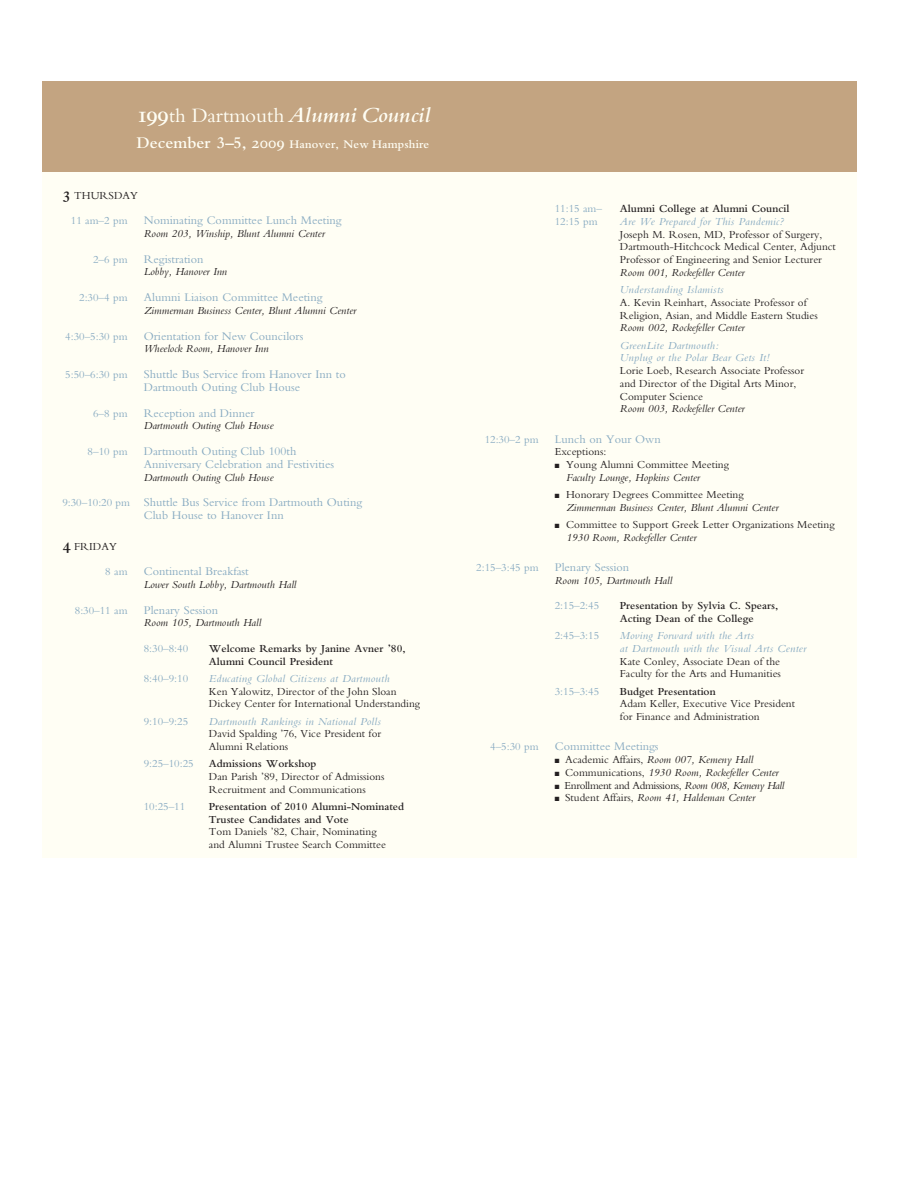
<style>
.page{position:relative;width:918px;height:1188px;background:#fff}
.page>*{position:absolute;margin:0;border:0;box-sizing:border-box;transform-origin:0 0}
.t1{font:italic 600 22.35px "Bembo";color:#fffef4;scale:1.05 1}
.t2{font:12.15px/12.9px "Bembo";color:#87aac1}
.t3{font:600 12.15px "Bembo";letter-spacing:.015em;color:#fffef4}
.t4{font:11.25px/12.8px "Bembo";color:#231f20}
.t5{font:italic 11.25px/12.8px "Bembo";color:#231f20}
.t6{font:11.25px "Bembo";color:#87aac1}
.t7{font:600 11.25px/12.8px "Bembo";color:#231f20}
.t8{font:11.25px "Bembo";letter-spacing:-.03em;color:#231f20}
.s1{font-family:"Bembo Semibold Expert";font-weight:400;font-style:normal;font-size:24.15px}
.s2{font-weight:400;font-style:normal;font-size:20.4px}
.s3{font-weight:400;font-style:normal;font-size:21.15px}
.s4{font-size:16.95px}
.s5{font-family:"Bembo Semibold Expert";font-weight:400;font-size:16.95px}
.s6{font-family:"Bembo Semibold Expert";font-size:17.25px}
.s7{font-size:11.25px}
.s8{font-style:italic;color:#87aac1}
.s9{font-weight:600}
.s10{font-style:italic}
.s11{font-style:normal}
</style>
<div class="page">
<div style="left:42px;top:81px;width:814px;height:777px;background:#fffef4"></div>
<div style="left:42px;top:81px;width:814px;height:90px;background:#c3a481"></div>
<p class="t1" style="left:136px;top:102px;width:282px"><span class="s1">199</span><span class="s2">th</span> <span class="s3">Dartmouth</span> Alumni Council</p>
<p class="t3" style="left:136px;top:138px;width:294px"><span class="s4">December 3–5</span><span class="s5">, 2009</span> Hanover, New Hampshire</p>
<p class="t4" style="left:62px;top:188px;width:77px"><span class="s6">3</span> THuRSDAY</p>
<p class="t6" style="left:71px;top:214px;width:58px">11 am–2 pm</p>
<p class="t2" style="left:144px;top:214px;width:199px">Nominating Committee Lunch Meeting</p>
<p class="t5" style="left:144px;top:227px;width:182px">Room 203, Winship, Blunt Alumni Center</p>
<p class="t6" style="left:93px;top:253px;width:36px">2–6 pm</p>
<p class="t2" style="left:144px;top:252px;width:61px">Registration</p>
<p class="t5" style="left:144px;top:265px;width:85px">Lobby, Hanover Inn</p>
<p class="t6" style="left:79px;top:291px;width:50px">2:30–4 pm</p>
<p class="t2" style="left:144px;top:291px;width:180px">Alumni Liaison Committee Meeting</p>
<p class="t5" style="left:144px;top:304px;width:214px">Zimmerman Business Center, Blunt Alumni Center</p>
<p class="t6" style="left:65px;top:329px;width:64px">4:30–5:30 pm</p>
<p class="t2" style="left:144px;top:329px;width:161px">Orientation for New Councilors</p>
<p class="t5" style="left:144px;top:342px;width:126px">Wheelock Room, Hanover Inn</p>
<p class="t6" style="left:65px;top:368px;width:64px">5:50–6:30 pm</p>
<p class="t2" style="left:144px;top:368px;width:204px">Shuttle Bus Service from Hanover Inn to<br>Dartmouth Outing Club House</p>
<p class="t6" style="left:93px;top:407px;width:36px">6–8 pm</p>
<p class="t2" style="left:144px;top:406px;width:112px">Reception and Dinner</p>
<p class="t5" style="left:144px;top:419px;width:131px">Dartmouth Outing Club House</p>
<p class="t6" style="left:88px;top:445px;width:41px">8–10 pm</p>
<p class="t2" style="left:144px;top:445px;width:192px">Dartmouth Outing Club 100th<br>Anniversary Celebration and Festivities</p>
<p class="t5" style="left:144px;top:471px;width:131px">Dartmouth Outing Club House</p>
<p class="t2" style="left:62px;top:496px;width:301px;text-align:center"><span class="s7">9:30–10:20 pm</span> Shuttle Bus Service from Dartmouth Outing<br>Club House to Hanover Inn</p>
<p class="t4" style="left:62px;top:539px;width:56px"><span class="s6">4</span> FRIDAY</p>
<p class="t6" style="left:105px;top:565px;width:24px">8 am</p>
<p class="t2" style="left:144px;top:565px;width:107px">Continental Breakfast</p>
<p class="t5" style="left:144px;top:578px;width:154px">Lower South Lobby, Dartmouth Hall</p>
<p class="t6" style="left:75px;top:604px;width:54px">8:30–11 am</p>
<p class="t2" style="left:144px;top:603px;width:76px">Plenary Session</p>
<p class="t5" style="left:144px;top:616px;width:119px">Room 105, Dartmouth Hall</p>
<p class="t6" style="left:144px;top:642px;width:46px">8:30–8:40</p>
<p class="t7" style="left:209px;top:642px;width:198px">Welcome Remarks by Janine Avner ’80,<br>Alumni Council President</p>
<p class="t6" style="left:144px;top:672px;width:46px">8:40–9:10</p>
<p class="t4" style="left:209px;top:672px;width:213px"><span class="s8">Educating Global Citizens at Dartmouth<br></span>Ken Yalowitz, Director of the John Sloan<br>Dickey Center for International understanding</p>
<p class="t6" style="left:144px;top:714px;width:46px">9:10–9:25</p>
<p class="t4" style="left:209px;top:714px;width:174px;text-align:justify"><span class="s8">Dartmouth Rankings in National Polls </span>David Spalding ’76, Vice President for Alumni Relations</p>
<p class="t6" style="left:144px;top:757px;width:51px">9:25–10:25</p>
<p class="t4" style="left:209px;top:757px;width:177px"><span class="s9">Admissions Workshop<br></span>Dan Parish ’89, Director of Admissions<br>Recruitment and Communications</p>
<p class="t6" style="left:144px;top:800px;width:43px">10:25–11</p>
<p class="t4" style="left:209px;top:800px;width:197px"><span class="s9">Presentation of 2010 Alumni-Nominated Trustee Candidates and Vote<br></span>Tom Daniels ’82, Chair, Nominating<br>and Alumni Trustee Search Committee</p>
<p class="t6" style="left:555px;top:202px;width:49px">11:15 am–</p>
<p class="t7" style="left:620px;top:202px;width:171px">Alumni College at Alumni Council</p>
<p class="t6" style="left:555px;top:215px;width:44px">12:15 pm</p>
<p class="t4" style="left:620px;top:215px;width:217px"><span class="s8">Are We Prepared for This Pandemic?<br></span>Joseph M. Rosen, MD, Professor of Surgery, Dartmouth-Hitchcock Medical Center, Adjunct Professor of Engineering and Senior Lecturer <span class="s10">Room 001, Rockefeller Center</span></p>
<p class="t4" style="left:620px;top:283px;width:199px"><span class="s8">Understanding Islamists<br></span>A. Kevin Reinhart, Associate Professor of Religion, Asian, and Middle Eastern Studies <span class="s10">Room 002, Rockefeller Center</span></p>
<p class="t4" style="left:620px;top:339px;width:186px"><span class="s8">GreenLite Dartmouth:<br>Unplug or the Polar Bear Gets It!<br></span>Lorie Loeb, Research Associate Professor and Director of the Digital Arts Minor,<br>Computer Science<br><span class="s10">Room 003, Rockefeller Center</span></p>
<p class="t6" style="left:485px;top:432px;width:55px">12:30–2 pm</p>
<p class="t2" style="left:555px;top:432px;width:107px">Lunch on Your Own</p>
<p class="t4" style="left:555px;top:445px;width:53px">Exceptions:</p>
<p class="t4" style="left:566px;top:458px;width:165px;text-indent:-11px">■ Young Alumni Committee Meeting<br><span class="s10">Faculty Lounge, Hopkins Center</span></p>
<p class="t5" style="left:566px;top:488px;width:214px;text-indent:-11px">■ <span class="s11">Honorary Degrees Committee Meeting<br></span>Zimmerman Business Center, Blunt Alumni Center</p>
<p class="t4" style="left:566px;top:518px;width:270px;text-indent:-11px">■ Committee to Support Greek Letter Organizations Meeting<br><span class="s10">1930 Room, Rockefeller Center</span></p>
<p class="t6" style="left:476px;top:561px;width:64px">2:15–3:45 pm</p>
<p class="t2" style="left:555px;top:561px;width:76px">Plenary Session</p>
<p class="t5" style="left:555px;top:574px;width:119px">Room 105, Dartmouth Hall</p>
<p class="t6" style="left:555px;top:599px;width:46px">2:15–2:45</p>
<p class="t7" style="left:620px;top:599px;width:160px">Presentation by Sylvia C. Spears,<br>Acting Dean of the College</p>
<p class="t6" style="left:555px;top:629px;width:46px">2:45–3:15</p>
<p class="t4" style="left:620px;top:629px;width:188px"><span class="s8">Moving Forward with the Arts<br>at Dartmouth with the Visual Arts Center </span>Kate Conley, Associate Dean of the Faculty for the Arts and Humanities</p>
<p class="t6" style="left:555px;top:685px;width:46px">3:15–3:45</p>
<p class="t4" style="left:620px;top:685px;width:177px"><span class="s9">Budget Presentation<br></span>Adam Keller, Executive Vice President for Finance and Administration</p>
<p class="t6" style="left:490px;top:740px;width:50px">4–5:30 pm</p>
<p class="t2" style="left:555px;top:740px;width:105px">Committee Meetings</p>
<p class="t5" style="left:555px;top:753px;width:200px">■ <span class="s11">Academic Affairs,</span> Room 007, Kemeny Hall</p>
<p class="t5" style="left:555px;top:766px;width:225px">■ <span class="s11">Communications,</span> 1930 Room, Rockefeller Center</p>
<p class="t8" style="left:555px;top:779px;width:231px">■ Enrollment and Admissions, <span class="s10">Room 008, Kemeny Hall</span></p>
<p class="t5" style="left:555px;top:791px;width:202px">■ <span class="s11">Student Affairs,</span> Room 41, Haldeman Center</p>
</div>
